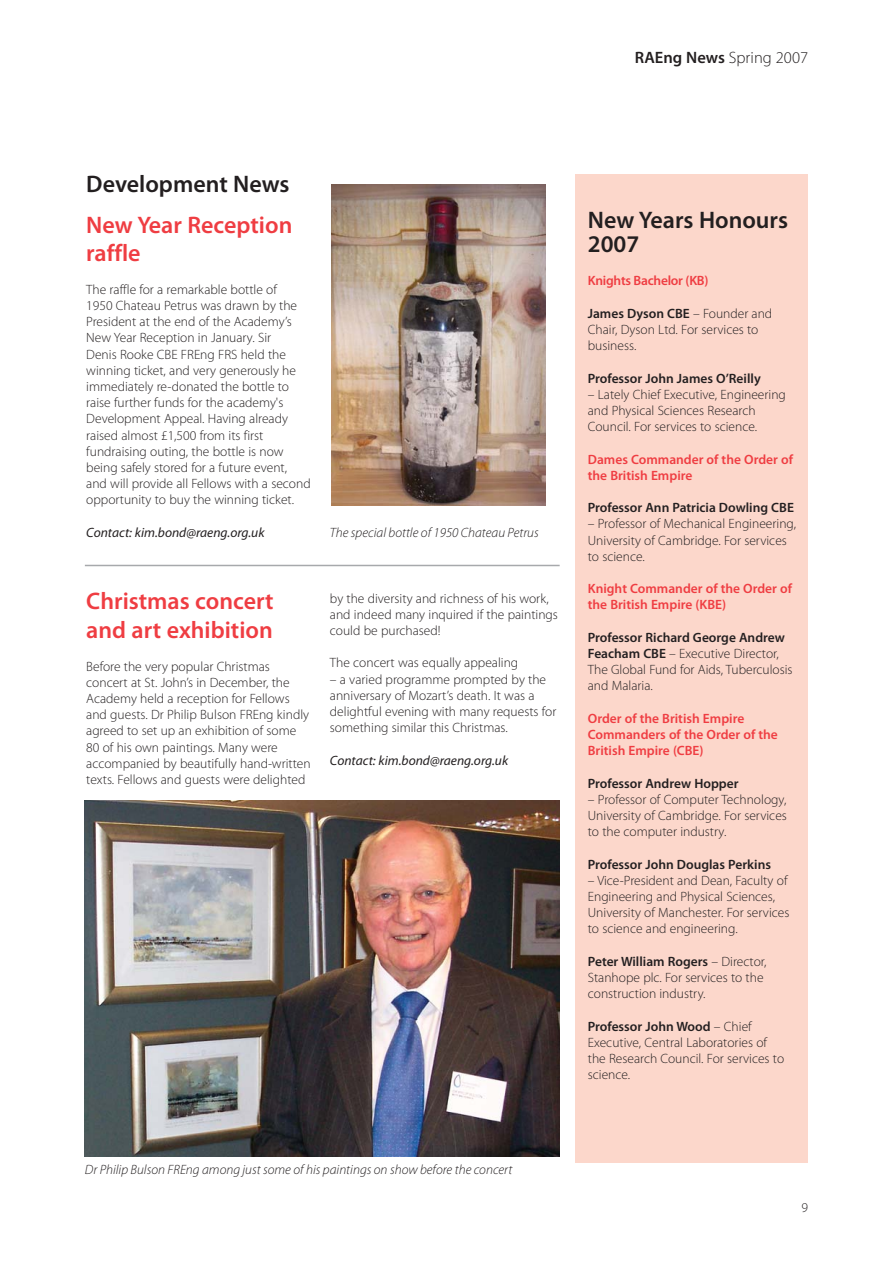
<style>
.page{position:relative;width:893px;height:1263px;background:#fff}
.page>*{position:absolute;margin:0;border:0;box-sizing:border-box;transform-origin:0 0}
.t1{font:600 24px/28.8px "Myriad Pro";color:#ef3d42}
.t2{font:600 24px/24px "Myriad Pro";color:#231f20}
.t3{font:300 16.5px "Myriad Pro";color:#231f20}
.t4{font:300 13.5px/16.2px "Myriad Pro";color:#231f20}
.t5{font:600 13.5px/16.2px "Myriad Pro";color:#ef3d42}
.t6{font:600 13.5px "Myriad Pro";color:#231f20}
.t7{font:italic 300 13.5px "Myriad Pro";color:#231f20}
.t8{font:italic 13.5px "Myriad Pro";color:#231f20}
.t9{font:600 13.5px "Myriad Pro";letter-spacing:-.02em;color:#ef3d42}
.s1{font-weight:600}
</style>
<div class="page">
<img style="left:331px;top:184px;width:215px;height:322px">
<img style="left:85px;top:801px;width:474px;height:356px">
<hr style="left:85px;top:565px;width:474px;height:1px;background:#a7a9ac">
<div style="left:576px;top:174px;width:232px;height:989px;background:#fcd7cb"></div>
<p class="t3" style="left:634px;top:52px;width:175px"><span class="s1">RAEng News</span> Spring 2007</p>
<h1 class="t2" style="left:86px;top:175px;width:205px">Development News</h1>
<h1 class="t1" style="left:86px;top:213px;width:208px">New Year Reception raffle</h1>
<p class="t4" style="left:86px;top:283px;width:226px">The raffle for a remarkable bottle of<br>1950 Chateau Petrus was drawn by the President at the end of the Academy’s New Year Reception in January. Sir<br>Denis Rooke CBE FREng FRS held the winning ticket, and very generously he immediately re-donated the bottle to raise further funds for the academy's Development Appeal. Having already raised almost £1,500 from its first fundraising outing, the bottle is now being safely stored for a future event, and will provide all Fellows with a second opportunity to buy the winning ticket.</p>
<p class="t8" style="left:86px;top:527px;width:180px">Contact: kim.bond@raeng.org.uk</p>
<p class="t7" style="left:330px;top:527px;width:210px">The special bottle of 1950 Chateau Petrus</p>
<h1 class="t1" style="left:86px;top:589px;width:189px">Christmas concert and art exhibition</h1>
<p class="t4" style="left:86px;top:659px;width:226px">Before the very popular Christmas concert at St. John’s in December, the Academy held a reception for Fellows and guests. Dr Philip Bulson FREng kindly agreed to set up an exhibition of some 80 of his own paintings. Many were accompanied by beautifully hand-written texts. Fellows and guests were delighted</p>
<p class="t4" style="left:330px;top:591px;width:229px">by the diversity and richness of his work, and indeed many inquired if the paintings could be purchased!</p>
<p class="t4" style="left:330px;top:656px;width:190px">The concert was equally appealing</p>
<p class="t4" style="left:330px;top:672px;width:228px">– a varied programme prompted by the anniversary of Mozart’s death. It was a delightful evening with many requests for something similar this Christmas.</p>
<p class="t8" style="left:330px;top:755px;width:180px">Contact: kim.bond@raeng.org.uk</p>
<h1 class="t2" style="left:588px;top:211px;width:202px">New Years Honours<br>2007</h1>
<p class="t9" style="left:588px;top:276px;width:122px">Knights Bachelor (KB)</p>
<p class="t4" style="left:588px;top:307px;width:186px"><span class="s1">James Dyson CBE</span> – Founder and<br>Chair, Dyson Ltd. For services to business.</p>
<p class="t6" style="left:588px;top:373px;width:174px">Professor John James O’Reilly</p>
<p class="t4" style="left:588px;top:388px;width:200px">– Lately Chief Executive, Engineering and Physical Sciences Research<br>Council. For services to science.</p>
<p class="t5" style="left:588px;top:452px;width:207px">Dames Commander of the Order of the British Empire</p>
<p class="t6" style="left:588px;top:503px;width:208px">Professor Ann Patricia Dowling CBE</p>
<p class="t4" style="left:588px;top:517px;width:210px">– Professor of Mechanical Engineering,<br>University of Cambridge. For services to science.</p>
<p class="t5" style="left:588px;top:582px;width:206px">Knight Commander of the Order of the British Empire (KBE)</p>
<p class="t4" style="left:588px;top:631px;width:206px"><span class="s1">Professor Richard George Andrew<br>Feacham CBE</span> – Executive Director,<br>The Global Fund for Aids, Tuberculosis and Malaria.</p>
<p class="t5" style="left:588px;top:712px;width:191px">Order of the British Empire<br>Commanders of the Order of the<br>British Empire (CBE)</p>
<p class="t6" style="left:588px;top:778px;width:152px">Professor Andrew Hopper</p>
<p class="t4" style="left:588px;top:793px;width:200px;text-align:justify">– Professor of Computer Technology, University of Cambridge. For services to the computer industry.</p>
<p class="t6" style="left:588px;top:859px;width:185px">Professor John Douglas Perkins</p>
<p class="t4" style="left:588px;top:874px;width:203px">– Vice-President and Dean, Faculty of Engineering and Physical Sciences, University of Manchester. For services to science and engineering.</p>
<p class="t4" style="left:588px;top:955px;width:180px"><span class="s1">Peter William Rogers</span> – Director,<br>Stanhope plc. For services to the construction industry.</p>
<p class="t4" style="left:588px;top:1019px;width:198px"><span class="s1">Professor John Wood</span> – Chief<br>Executive, Central Laboratories of the Research Council. For services to science.</p>
<p class="t7" style="left:85px;top:1165px;width:429px">Dr Philip Bulson FREng among just some of his paintings on show before the concert</p>
<p class="t4" style="left:801px;top:1201px;width:8px">9</p>
</div>
